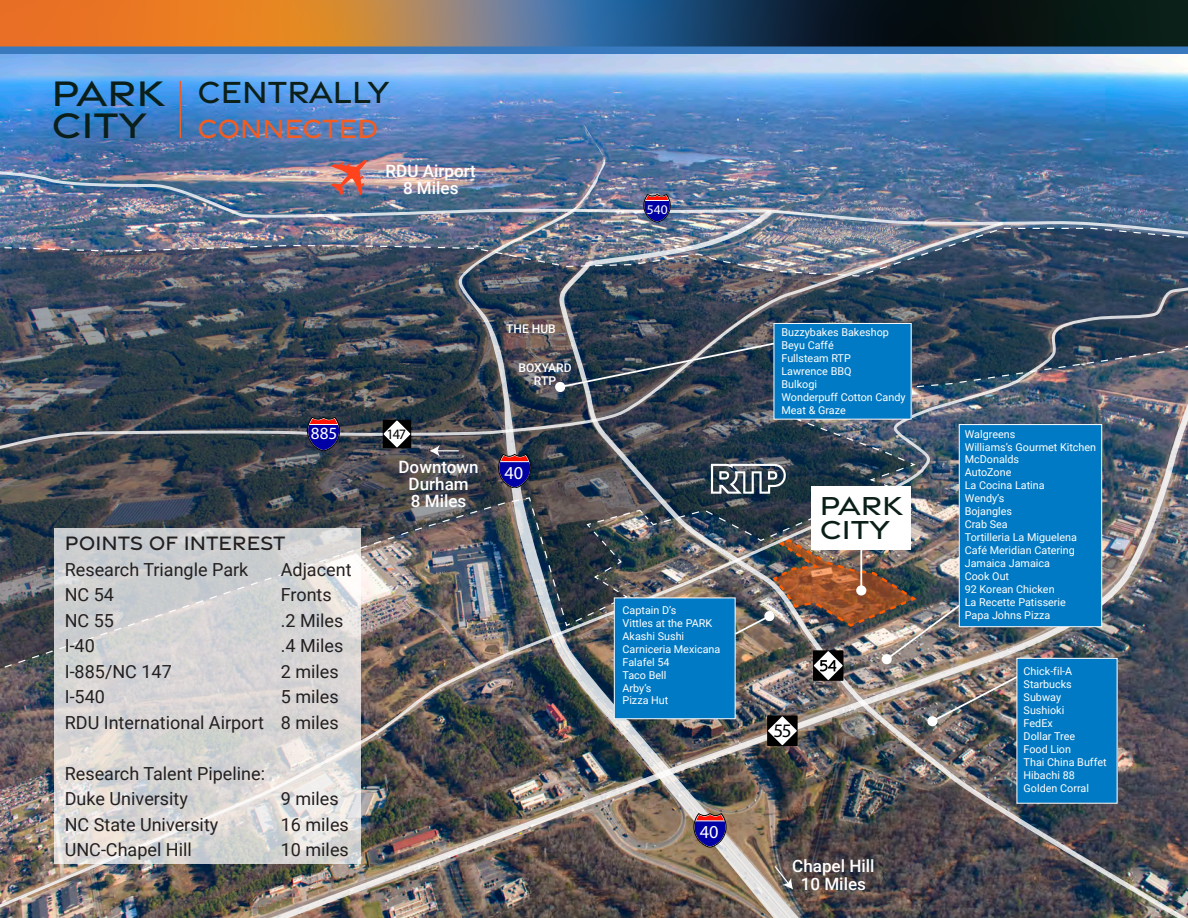
<style>
.page{position:relative;width:1188px;height:918px;background:#fff}
.page>*{position:absolute;margin:0;border:0;box-sizing:border-box;transform-origin:0 0}
.t1{font:500 38.25px/32.2px "Gravesend Sans";color:#0b1f1a;scale:1.12 1}
.t2{font:500 33px "Gravesend Sans";color:#0d1f19}
.t3{font:500 28.5px "Gravesend Sans";color:#f15d22}
.t4{font:500 28.05px/23.7px "Gravesend Sans";color:#0b1f1a;scale:1.12 1}
.t5{font:500 21px "Gravesend Sans";color:#231f20}
.t6{font:19.2px "Myriad Pro";color:#000}
.t7{font:18.3px "Highway Gothic";color:#fff}
.t8{font:18px "Roboto";color:#231f20}
.t9{font:500 17.1px/17.4px "Roboto";color:#fff;text-align:center}
.t10{font:17.1px "Myriad Pro";color:#fff}
.t11{font:14.4px "Myriad Pro";color:#000}
.t12{font:13.2px "Highway Gothic";color:#fff}
.t13{font:500 12px/12.3px "Roboto";color:#fff;text-align:center}
.t14{font:10.8px/12.9px "Roboto";color:#fff}
</style>
<div class="page">
<svg style="left:0;top:0;width:1188px;height:46px;background:#66523f"></svg>
<div style="left:0;top:46px;width:1188px;height:8px;background:#397abe"></div>
<img style="left:0;top:54px;width:1188px;height:864px">
<img style="left:459px;top:123px;width:348px;height:795px">
<img style="left:0;top:242px;width:559px;height:35px">
<img style="left:559px;top:242px;width:629px;height:676px">
<img style="left:0;top:171px;width:1188px;height:71px">
<img style="left:0;top:277px;width:1188px;height:637px">
<svg style="left:694px;top:813px;width:32px;height:34px"></svg>
<div style="left:383px;top:420px;width:28px;height:28px;background:#000"></div>
<svg style="left:383px;top:420px;width:28px;height:27px"></svg>
<svg style="left:307px;top:417px;width:33px;height:34px"></svg>
<div style="left:767px;top:716px;width:31px;height:30px;background:#000"></div>
<svg style="left:768px;top:716px;width:29px;height:29px"></svg>
<svg style="left:644px;top:194px;width:26px;height:28px"></svg>
<svg style="left:331px;top:159px;width:36px;height:37px"></svg>
<svg style="left:773px;top:865px;width:20px;height:25px"></svg>
<svg style="left:429px;top:445px;width:30px;height:12px"></svg>
<div style="left:1017px;top:658px;width:100px;height:145px;background:#007ac4"></div>
<img style="left:498px;top:310px;width:690px;height:417px">
<svg style="left:54px;top:528px;width:307px;height:336px;background:#d6d6d5"></svg>
<hr style="left:180px;top:81px;width:1px;height:57px;background:#f15d22">
<p class="t1" style="left:51px;top:75px;width:102px">PARK<br>CITY</p>
<p class="t2" style="left:198px;top:72px;width:193px">CENTRALLY</p>
<p class="t3" style="left:198px;top:111px;width:182px">CONNECTED</p>
<p class="t9" style="left:386px;top:161px;width:92px">RDU Airport<br>8 Miles</p>
<p class="t10" style="left:311px;top:423px;width:28px">885</p>
<p class="t11" style="left:387px;top:425px;width:21px">147</p>
<p class="t5" style="left:65px;top:530px;width:222px">POINTS OF INTEREST</p>
<p class="t8" style="left:65px;top:557px;width:185px">Research Triangle Park</p>
<p class="t8" style="left:281px;top:557px;width:72px">Adjacent</p>
<p class="t8" style="left:65px;top:582px;width:51px">NC 54</p>
<p class="t8" style="left:281px;top:582px;width:53px">Fronts</p>
<p class="t8" style="left:65px;top:608px;width:51px">NC 55</p>
<p class="t8" style="left:281px;top:608px;width:64px">.2 Miles</p>
<p class="t8" style="left:65px;top:633px;width:32px">I-40</p>
<p class="t8" style="left:281px;top:633px;width:64px">.4 Miles</p>
<p class="t8" style="left:65px;top:659px;width:108px">I-885/NC 147</p>
<p class="t8" style="left:281px;top:659px;width:59px">2 miles</p>
<p class="t8" style="left:65px;top:684px;width:42px">I-540</p>
<p class="t8" style="left:281px;top:684px;width:59px">5 miles</p>
<p class="t8" style="left:65px;top:710px;width:275px">RDU International Airport 8 miles</p>
<p class="t8" style="left:65px;top:761px;width:202px">Research Talent Pipeline:</p>
<p class="t8" style="left:65px;top:786px;width:125px">Duke University</p>
<p class="t8" style="left:281px;top:786px;width:59px">9 miles</p>
<p class="t8" style="left:65px;top:812px;width:155px">NC State University</p>
<p class="t8" style="left:281px;top:812px;width:70px">16 miles</p>
<p class="t8" style="left:65px;top:837px;width:129px">UNC-Chapel Hill</p>
<p class="t8" style="left:281px;top:837px;width:70px">10 miles</p>
<p class="t9" style="left:399px;top:457px;width:82px">Downtown<br>Durham<br>8 Miles</p>
<p class="t13" style="left:506px;top:322px;width:51px">THE HUB</p>
<p class="t13" style="left:518px;top:361px;width:55px">BOXYARD<br>RTP</p>
<p class="t7" style="left:504px;top:461px;width:20px">40</p>
<p class="t12" style="left:647px;top:201px;width:22px">540</p>
<p class="t14" style="left:623px;top:603px;width:99px">Captain D’s<br>Vittles at the PARK<br>Akashi Sushi<br>Carniceria Mexicana<br>Falafel 54<br>Taco Bell<br>Arby’s<br>Pizza Hut</p>
<p class="t7" style="left:700px;top:820px;width:20px">40</p>
<p class="t14" style="left:781px;top:326px;width:126px">Buzzybakes Bakeshop<br>Beyu Caffé<br>Fullsteam RTP<br>Lawrence BBQ<br>Bulkogi<br>Wonderpuff Cotton Candy<br>Meat &amp; Graze</p>
<p class="t4" style="left:820px;top:493px;width:75px">PARK<br>CITY</p>
<p class="t6" style="left:774px;top:719px;width:20px">55</p>
<p class="t9" style="left:792px;top:857px;width:84px">Chapel Hill<br>10 Miles</p>
<p class="t14" style="left:965px;top:427px;width:133px">Walgreens<br>Williams’s Gourmet Kitchen<br>McDonalds<br>AutoZone<br>La Cocina Latina<br>Wendy’s<br>Bojangles<br>Crab Sea<br>Tortilleria La Miguelena<br>Café Meridian Catering<br>Jamaica Jamaica<br>Cook Out<br>92 Korean Chicken<br>La Recette Patisserie<br>Papa Johns Pizza</p>
<p class="t14" style="left:1024px;top:664px;width:85px">Chick-fil-A<br>Starbucks<br>Subway<br>Sushioki<br>FedEx<br>Dollar Tree<br>Food Lion<br>Thai China Buffet<br>Hibachi 88<br>Golden Corral</p>
</div>
